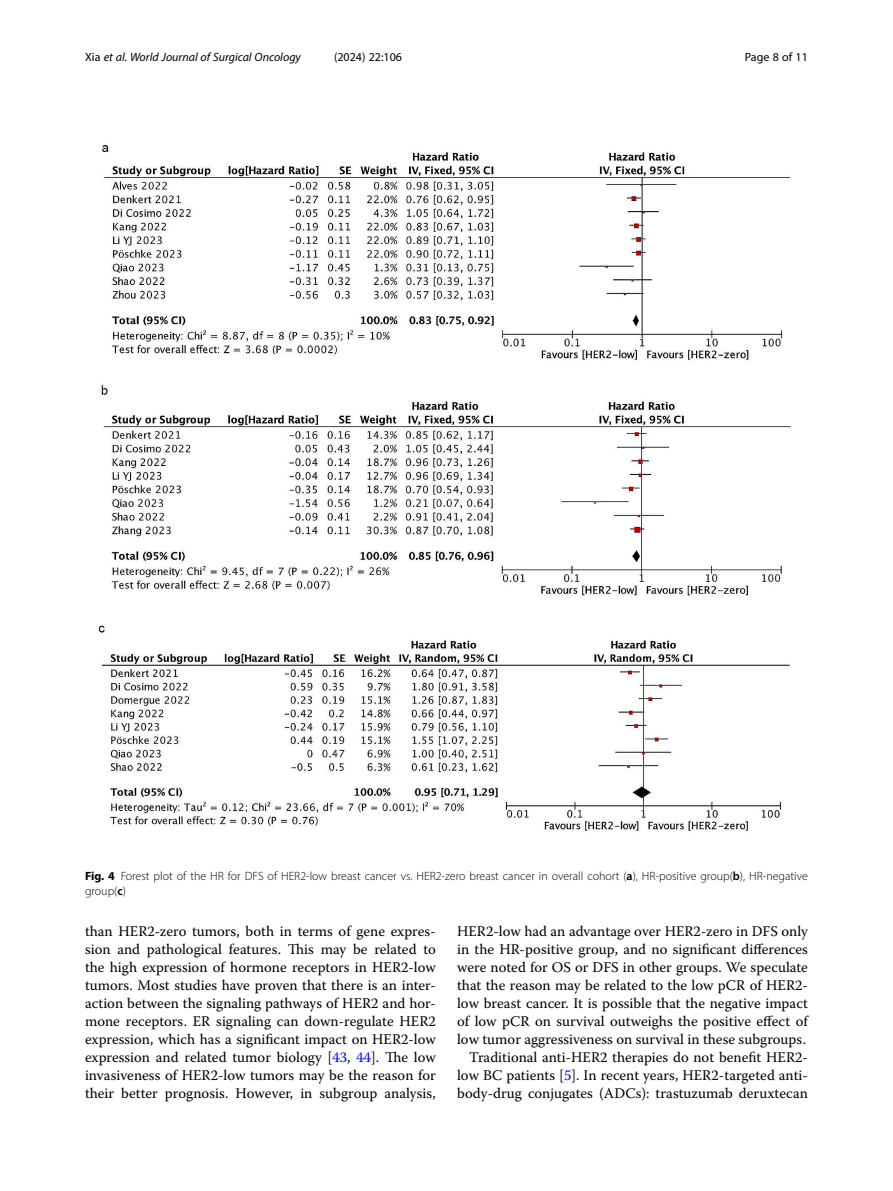
<style>
.page{position:relative;width:893px;height:1191px;background:#fff}
.page>*{position:absolute;margin:0;border:0;box-sizing:border-box;transform-origin:0 0}
.Body_Text_Indent{font:14.7px/18px "Warnock Pro";color:#000;text-align:justify}
.Figure_Caption{font:300 12px/15px "Myriad Pro";color:#000}
.t1{font:italic 12px "Myriad Pro";color:#000}
.t2{font:12px "Myriad Pro";color:#000}
.s1{font-style:normal}
.s2{font-weight:700}
.s3{font-weight:600}
.s4{color:#00f}
</style>
<div class="page">
<img style="left:97px;top:145px;width:694px;height:688px">
<p class="t1" style="left:85px;top:50px;width:217px"><span class="s1">Xia</span> et al. World Journal of Surgical Oncology</p>
<p class="t2" style="left:334px;top:50px;width:70px">(2024) 22:106</p>
<p class="t2" style="left:745px;top:50px;width:65px">Page 8 of 11</p>
<p class="Figure_Caption" style="left:85px;top:868px;width:724px"><span class="s2">Fig. 4</span> Forest plot of the HR for DFS of HER2-low breast cancer vs. HER2-zero breast cancer in overall cohort (<span class="s3">a</span>), HR-positive group(<span class="s3">b</span>), HR-negative group(<span class="s3">c</span>)</p>
<p class="Body_Text_Indent" style="left:85px;top:922px;width:352px">than HER2-zero tumors, both in terms of gene expres&shy;sion and pathological features. This may be related to the high expression of hormone receptors in HER2-low tumors. Most studies have proven that there is an inter&shy;action between the signaling pathways of HER2 and hor&shy;mone receptors. ER signaling can down-regulate HER2 expression, which has a significant impact on HER2-low expression and related tumor biology [<span class="s4">43</span>, <span class="s4">44</span>]. The low invasiveness of HER2-low tumors may be the reason for their better prognosis. However, in subgroup analysis,</p>
<p class="Body_Text_Indent" style="left:457px;top:922px;width:352px">HER2-low had an advantage over HER2-zero in DFS only in the HR-positive group, and no significant differences were noted for OS or DFS in other groups. We speculate that the reason may be related to the low pCR of HER2- low breast cancer. It is possible that the negative impact of low pCR on survival outweighs the positive effect of low tumor aggressiveness on survival in these subgroups.</p>
<p class="Body_Text_Indent" style="left:457px;top:1048px;width:352px;text-indent:12px">Traditional anti-HER2 therapies do not benefit HER2- low BC patients [<span class="s4">5</span>]. In recent years, HER2-targeted anti&shy;body-drug conjugates (ADCs): trastuzumab deruxtecan</p>
</div>
